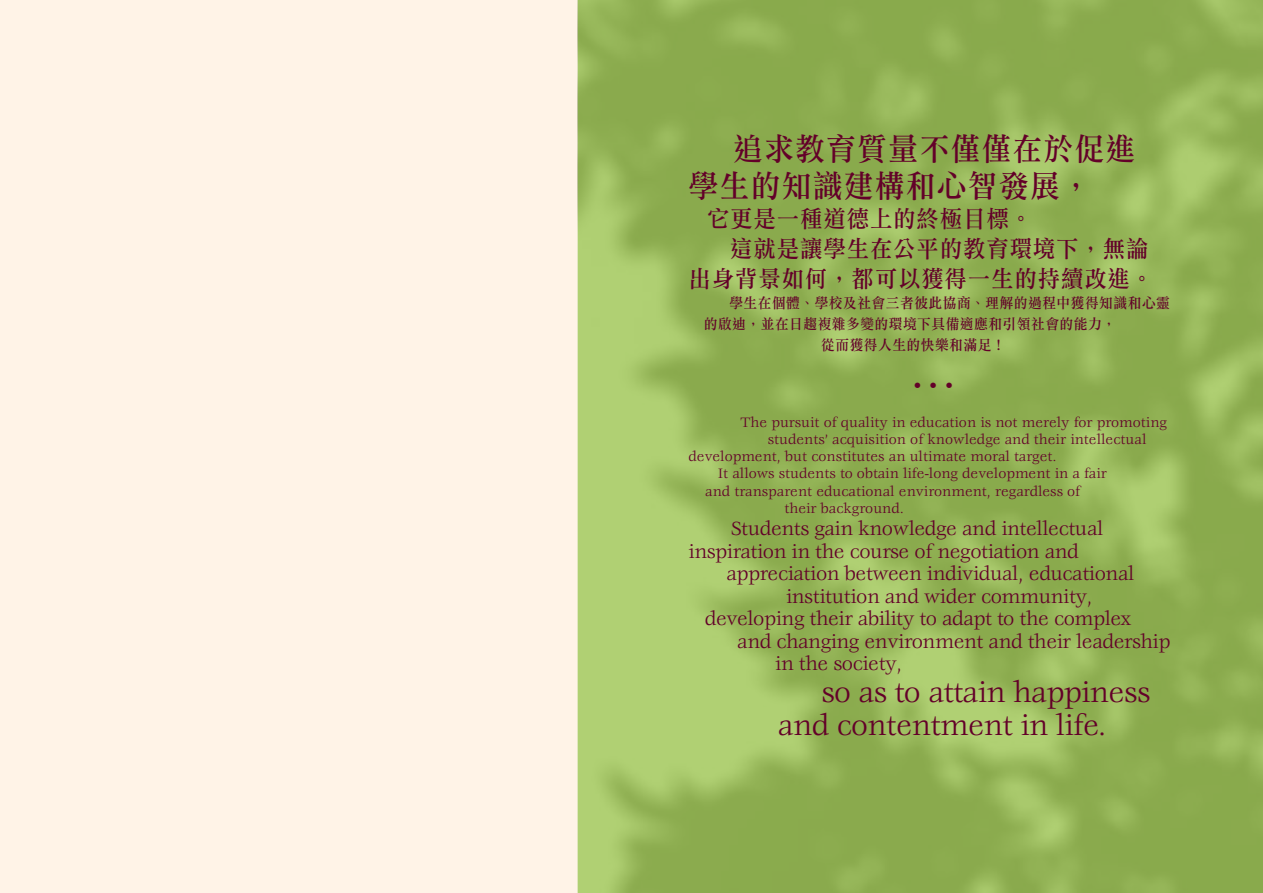
<style>
.page{position:relative;width:1263px;height:893px;background:#fff3e7}
.page>*{position:absolute;margin:0;border:0;box-sizing:border-box;transform-origin:0 0}
.t1{font:31.5px/33px "Veljovic";letter-spacing:-.02em;color:#630029}
.t2{font:31.35px/37.5px "DF Li Song HK W5";letter-spacing:.04em;color:#630029;scale:.95 1}
.t3{font:23.55px "DF Li Song HK W5";letter-spacing:.04em;color:#630029;scale:.95 1}
.t4{font:21px/22.5px "Veljovic";letter-spacing:-.02em;color:#630029}
.t5{font:15px "Veljovic";color:#630029}
.t6{font:14.4px "DF Li Song HK W5";letter-spacing:.04em;color:#630029;scale:.95 1}
</style>
<div class="page">
<img style="left:578px;top:0;width:685px;height:893px">
<h2 class="t2" style="left:688px;top:129px;width:472px;text-indent:45px">追求教育質量不僅僅在於促進學生的知識建構和心智發展，</h2>
<h3 class="t3" style="left:707px;top:206px;width:344px">它更是一種道德上的終極目標。</h3>
<h3 class="t3" style="left:730px;top:236px;width:442px">這就是讓學生在公平的教育環境下，無論</h3>
<h3 class="t3" style="left:688px;top:266px;width:491px">出身背景如何，都可以獲得一生的持續改進。</h3>
<p class="t6" style="left:729px;top:295px;width:465px">學生在個體、學校及社會三者彼此協商、理解的過程中獲得知識和心靈</p>
<p class="t6" style="left:704px;top:316px;width:435px">的啟迪，並在日趨複雜多變的環境下具備適應和引領社會的能力，</p>
<p class="t6" style="left:821px;top:337px;width:196px">從而獲得人生的快樂和滿足！</p>
<p class="t5" style="left:914px;top:377px;width:41px">• • •</p>
<p class="t5" style="left:741px;top:414px;width:428px">The pursuit of quality in education is not merely for promoting</p>
<p class="t5" style="left:768px;top:431px;width:380px">students’ acquisition of knowledge and their intellectual</p>
<p class="t5" style="left:688px;top:448px;width:370px">development, but constitutes an ultimate moral target.</p>
<p class="t5" style="left:718px;top:465px;width:391px">It allows students to obtain life-long development in a fair</p>
<p class="t5" style="left:705px;top:483px;width:377px">and transparent educational environment, regardless of</p>
<p class="t5" style="left:784px;top:500px;width:121px">their background.</p>
<h3 class="t4" style="left:688px;top:519px;width:416px;text-indent:43px">Students gain knowledge and intellectual inspiration in the course of negotiation and</h3>
<h3 class="t4" style="left:726px;top:563px;width:409px">appreciation between individual, educational</h3>
<h3 class="t4" style="left:786px;top:586px;width:308px">institution and wider community,</h3>
<h3 class="t4" style="left:705px;top:608px;width:428px">developing their ability to adapt to the complex</h3>
<h3 class="t4" style="left:737px;top:631px;width:435px">and changing environment and their leadership</h3>
<h3 class="t4" style="left:775px;top:653px;width:129px">in the society,</h3>
<h1 class="t1" style="left:778px;top:677px;width:374px;text-indent:43px">so as to attain happiness and contentment in life.</h1>
</div>
